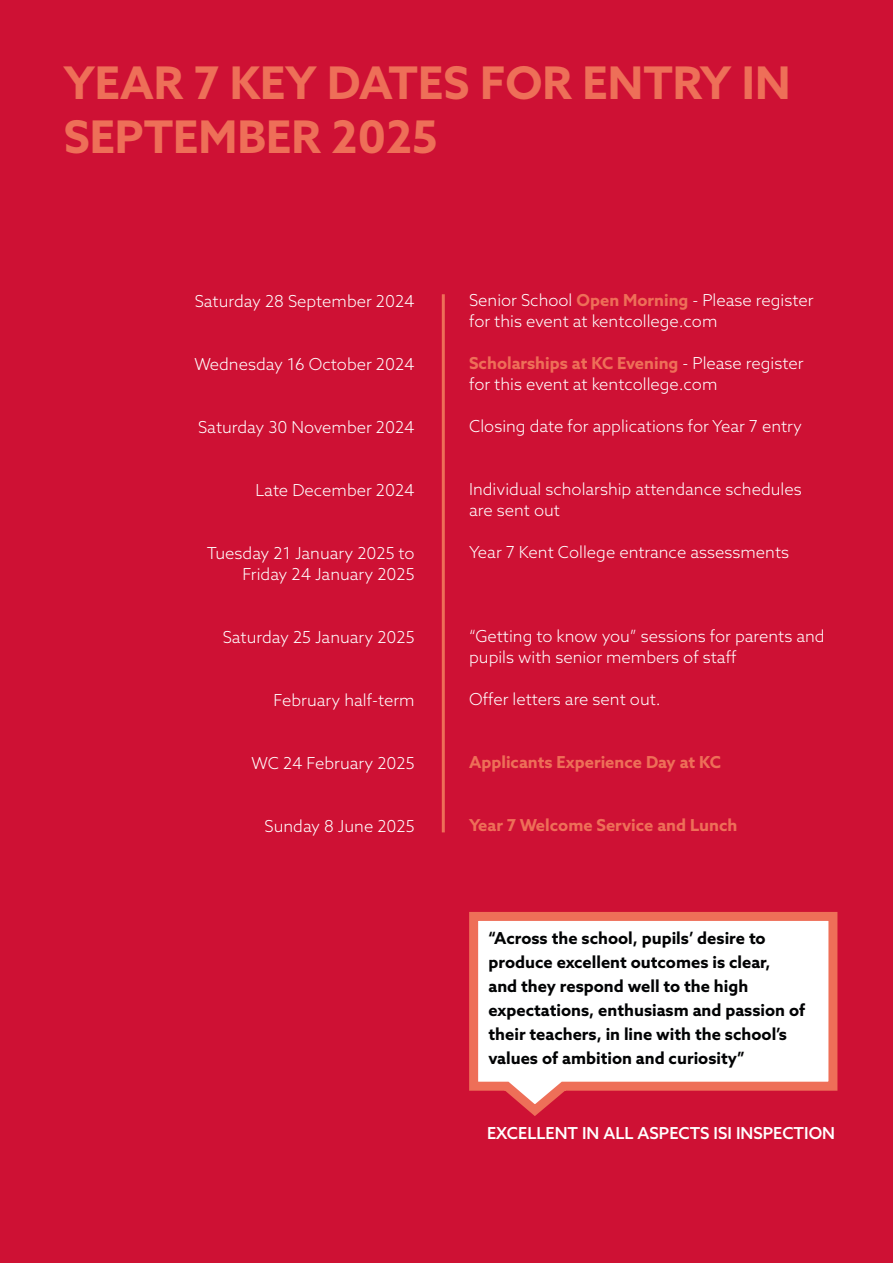
<style>
.page{position:relative;width:893px;height:1263px;background:#ce1134}
.page>*{position:absolute;margin:0;border:0;box-sizing:border-box;transform-origin:0 0}
.t1{font:700 45px/54px "Azo Sans";color:#ee6f58}
.t2{font:300 16.5px/21px "Azo Sans";color:#fff}
.t3{font:700 16.5px/24px "Azo Sans";color:#020304}
.t4{font:700 16.5px "Azo Sans";color:#ee6f58}
.t5{font:500 16.5px "Azo Sans";color:#fff}
.s1{font-weight:700;color:#ee6f58}
</style>
<div class="page">
<hr style="left:442px;top:294px;width:3px;height:538px;background:#ee6f58">
<svg style="left:469px;top:912px;width:369px;height:204px;background:#f7d0d1"></svg>
<h1 class="t1" style="left:64px;top:56px;width:728px">YEAR 7 KEY DATES FOR ENTRY IN<br>SEPTEMBER 2025</h1>
<p class="t2" style="left:195px;top:291px;width:221px">Saturday 28 September 2024</p>
<p class="t2" style="left:194px;top:354px;width:222px">Wednesday 16 October 2024</p>
<p class="t2" style="left:198px;top:417px;width:218px">Saturday 30 November 2024</p>
<p class="t2" style="left:255px;top:480px;width:161px">Late December 2024</p>
<p class="t2" style="left:207px;top:543px;width:209px;text-align:right">Tuesday 21 January 2025 to<br>Friday 24 January 2025</p>
<p class="t2" style="left:223px;top:627px;width:193px">Saturday 25 January 2025</p>
<p class="t2" style="left:274px;top:690px;width:143px">February half-term</p>
<p class="t2" style="left:252px;top:753px;width:165px">WC 24 February 2025</p>
<p class="t2" style="left:265px;top:816px;width:152px">Sunday 8 June 2025</p>
<p class="t2" style="left:469px;top:289px;width:346px">Senior School <span class="s1">Open Morning</span> - Please register for this event at kentcollege.com</p>
<p class="t2" style="left:469px;top:352px;width:336px"><span class="s1">Scholarships at KC Evening</span> - Please register for this event at kentcollege.com</p>
<p class="t2" style="left:469px;top:415px;width:334px">Closing date for applications for Year 7 entry</p>
<p class="t2" style="left:469px;top:478px;width:334px">Individual scholarship attendance schedules are sent out</p>
<p class="t2" style="left:469px;top:541px;width:322px">Year 7 Kent College entrance assessments</p>
<p class="t2" style="left:469px;top:625px;width:357px">“Getting to know you” sessions for parents and pupils with senior members of staff</p>
<p class="t2" style="left:469px;top:688px;width:193px">Offer letters are sent out.</p>
<p class="t4" style="left:469px;top:751px;width:254px">Applicants Experience Day at KC</p>
<p class="t4" style="left:469px;top:814px;width:270px">Year 7 Welcome Service and Lunch</p>
<p class="t3" style="left:488px;top:926px;width:318px">“Across the school, pupils’ desire to produce excellent outcomes is clear,<br>and they respond well to the high expectations, enthusiasm and passion of their teachers, in line with the school’s values of ambition and curiosity”</p>
<p class="t5" style="left:487px;top:1123px;width:350px">EXCELLENT IN ALL ASPECTS ISI INSPECTION</p>
</div>
